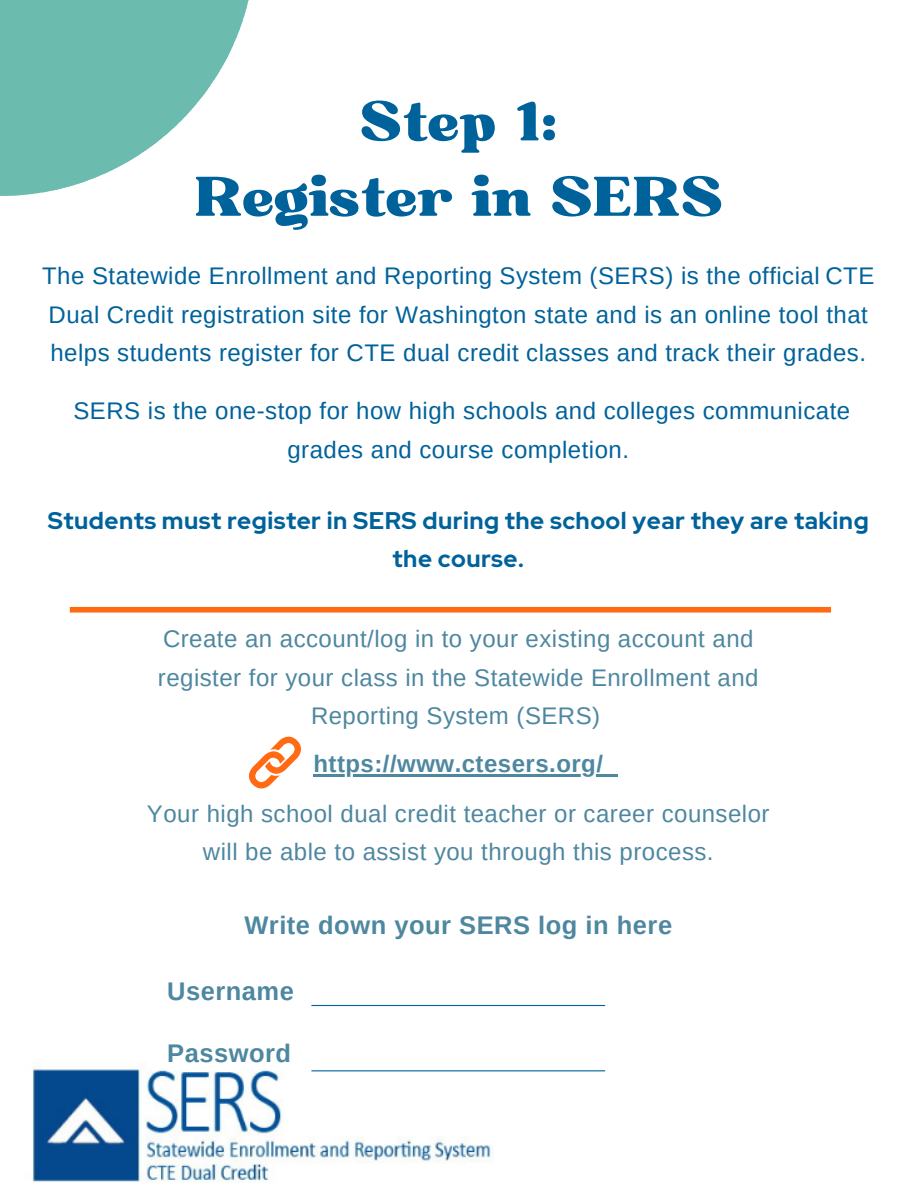
<style>
.page{position:relative;width:918px;height:1188px;background:#fff}
.page>*{position:absolute;margin:0;border:0;box-sizing:border-box;transform-origin:0 0}
.t1{font:54px/75.3px "Bugaki";color:#00629b;text-align:center}
.t2{font:700 25.5px "Arimo";letter-spacing:.02em;color:#4e87a0}
.t3{font:24px/38.2px "Arimo";letter-spacing:.02em;color:#00629b}
.t4{font:24px/38.2px "Arimo";letter-spacing:.02em;color:#4e87a0;text-align:center}
.t5{font:700 24px/38.2px "Red Hat Display";letter-spacing:.02em;color:#00629b;text-align:center}
.t6{font:700 24px "Arimo";letter-spacing:.02em;color:#4e87a0}
</style>
<div class="page">
<svg style="left:0;top:0;width:249px;height:196px;fill:#6bbbae"></svg>
<img style="left:32px;top:1062px;width:474px;height:120px">
<hr style="left:313px;top:775px;width:291px;height:2px;background:#4e87a0">
<svg style="left:604px;top:775px;width:14px;height:2px"></svg>
<hr style="left:311px;top:1005px;width:294px;height:1px;background:#00629b">
<hr style="left:311px;top:1070px;width:294px;height:1px;background:#00629b">
<div style="left:70px;top:607px;width:761px;height:6px;background:#ff6a13"></div>
<svg style="left:248px;top:736px;width:53px;height:53px"></svg>
<h2 class="t1" style="left:195px;top:86px;width:530px">Step 1:<br>Register in SERS</h2>
<p class="t3" style="left:42px;top:257px;width:834px">The Statewide Enrollment and Reporting System (SERS) is the official CTE<br>Dual Credit registration site for Washington state and is an online tool that helps students register for CTE dual credit classes and track their grades.</p>
<p class="t3" style="left:73px;top:392px;width:778px;text-align:center">SERS is the one-stop for how high schools and colleges communicate grades and course completion.</p>
<p class="t5" style="left:48px;top:501px;width:822px">Students must register in SERS during the school year they are taking the course.</p>
<h1 class="t4" style="left:158px;top:620px;width:602px">Create an account/log in to your existing account and register for your class in the Statewide Enrollment and<br>Reporting System (SERS)</h1>
<p class="t6" style="left:313px;top:751px;width:291px">https://www.ctesers.org/</p>
<p class="t4" style="left:147px;top:794px;width:624px">Your high school dual credit teacher or career counselor will be able to assist you through this process.</p>
<h2 class="t2" style="left:244px;top:911px;width:429px">Write down your SERS log in here</h2>
<p class="t2" style="left:167px;top:977px;width:128px">Username</p>
<p class="t2" style="left:167px;top:1039px;width:125px">Password</p>
</div>
